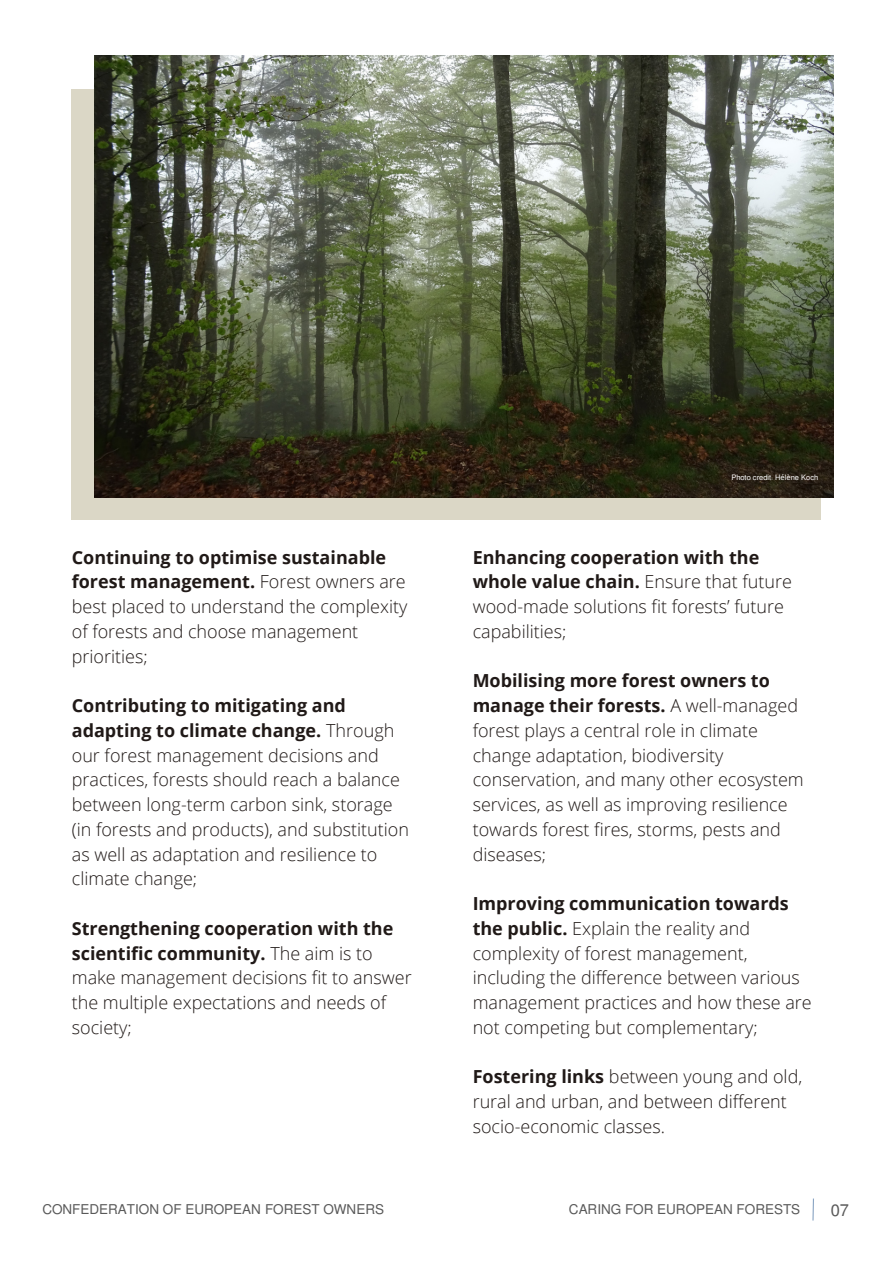
<style>
.page{position:relative;width:893px;height:1264px;background:#fff}
.page>*{position:absolute;margin:0;border:0;box-sizing:border-box;transform-origin:0 0}
.t1{font:300 18px/24.8px "Open Sans";color:#201917}
.t2{font:16.5px "Mukti";color:#595959}
.t3{font:13.5px "Mukti";color:#595959}
.t4{font:7.5px "Mukti";color:#fff}
.s1{font-weight:700}
.s2{font-family:"Noto Sans"}
</style>
<div class="page">
<div style="left:72px;top:89px;width:748px;height:431px;background:#dbd7c6"></div>
<img style="left:95px;top:55px;width:738px;height:442px">
<hr style="left:812px;top:1198px;width:2px;height:22px;background:#89a4c3">
<p class="t1" style="left:72px;top:544px;width:337px"><span class="s1">Continuing to optimise sustainable forest management.</span> Forest owners are best placed to understand the complexity of forests and choose management priorities;</p>
<p class="t1" style="left:72px;top:692px;width:338px"><span class="s1">Contributing to mitigating and adapting to climate change.</span> Through our forest management decisions and practices, forests should reach a balance between long-term carbon sink, storage (in forests and products), and substitution as well as adaptation and resilience to climate change;</p>
<p class="t1" style="left:72px;top:915px;width:341px"><span class="s1">Strengthening cooperation with the scientific community.</span> The aim is to make management decisions fit to answer the multiple expectations and needs of society;</p>
<p class="t4" style="left:731px;top:472px;width:88px">Photo credit: H<span class="s2">é</span>l<span class="s2">è</span>ne Koch</p>
<p class="t1" style="left:472px;top:544px;width:321px"><span class="s1">Enhancing cooperation with the whole value chain.</span> Ensure that future wood-made solutions fit forests’ future capabilities;</p>
<p class="t1" style="left:472px;top:668px;width:332px"><span class="s1">Mobilising more forest owners to manage their forests.</span> A well-managed forest plays a central role in climate change adaptation, biodiversity conservation, and many other ecosystem services, as well as improving resilience towards forest fires, storms, pests and diseases;</p>
<p class="t1" style="left:472px;top:890px;width:340px"><span class="s1">Improving communication towards the public.</span> Explain the reality and complexity of forest management, including the difference between various management practices and how these are not competing but complementary;</p>
<p class="t1" style="left:472px;top:1063px;width:331px"><span class="s1">Fostering links</span> between young and old, rural and urban, and between different socio-economic classes.</p>
<p class="t3" style="left:42px;top:1199px;width:343px">CONFEDERATION OF EUROPEAN FOREST OWNERS</p>
<p class="t3" style="left:569px;top:1199px;width:233px">CARING FOR EUROPEAN FORESTS</p>
<p class="t2" style="left:830px;top:1198px;width:20px">07</p>
</div>
